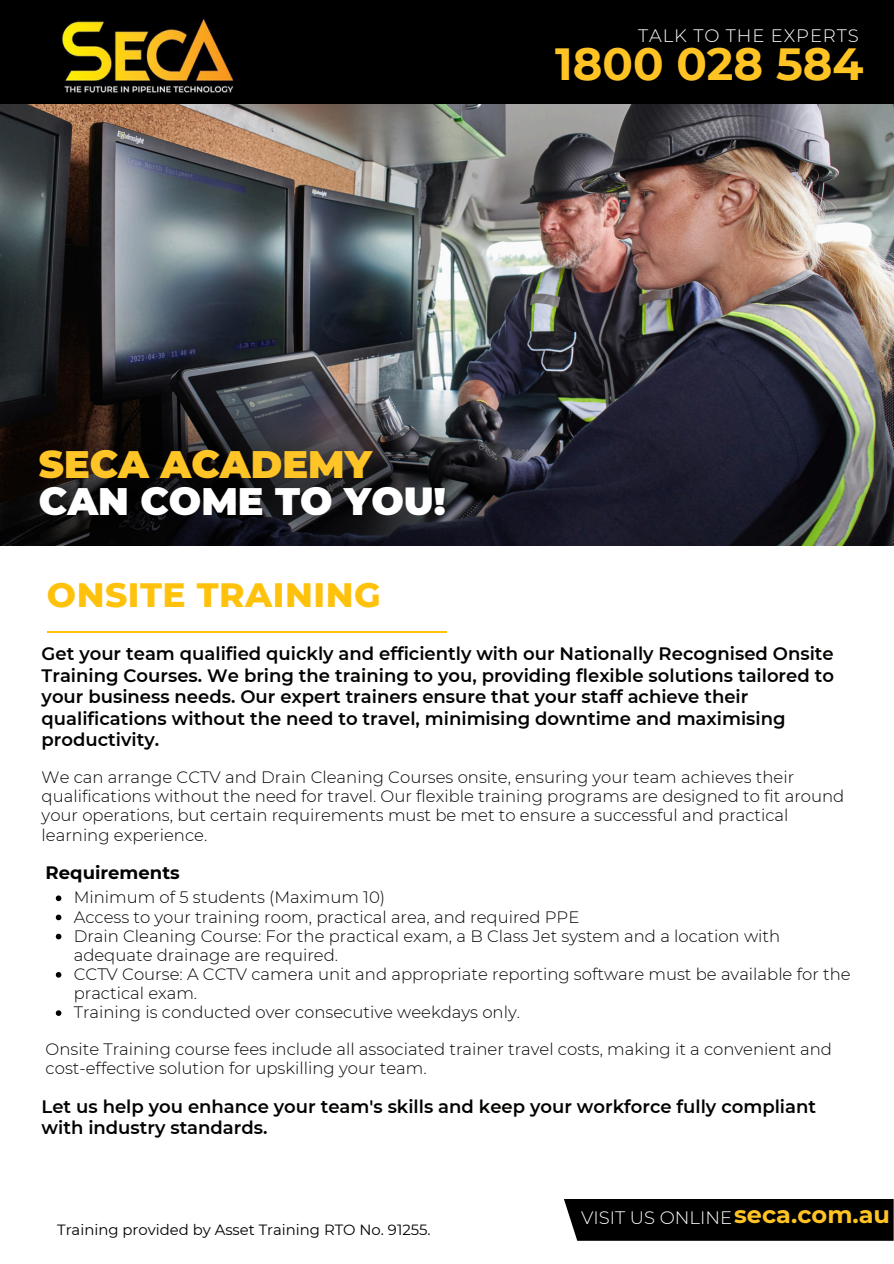
<style>
.page{position:relative;width:894px;height:1264px;background:#fff}
.page>*{position:absolute;margin:0;border:0;box-sizing:border-box;transform-origin:0 0}
.t1{font:700 45px "Montserrat";color:#ffc424}
.t2{font:900 38.25px/37.2px "Montserrat";color:#fff}
.t3{font:800 34.5px "Montserrat";letter-spacing:.015em;color:#ffc20c}
.t4{font:700 24px "Montserrat";color:#ffc424}
.t5{font:600 18px/21.3px "Montserrat";color:#020201}
.t6{font:300 18px "Montserrat";letter-spacing:.05em;color:#fff}
.t7{font:300 18px "Montserrat";color:#fff}
.t8{font:700 18px "Montserrat";color:#020201}
.t9{font:300 16.5px/19.2px "Montserrat";color:#020201}
.t10{font:14.85px "Montserrat";color:#000}
.s1{color:#ffc425}
</style>
<div class="page">
<img style="left:0;top:104px;width:893px;height:441px">
<div style="left:0;top:0;width:893px;height:104px;background:#000"></div>
<img style="left:42px;top:19px;width:214px;height:76px">
<img style="left:0;top:367px;width:686px;height:178px">
<hr style="left:47px;top:631px;width:399px;height:1px;background:#ffc20c">
<img style="left:0;top:369px;width:476px;height:175px">
<div style="left:564px;top:1199px;width:329px;height:41px;background:#000"></div>
<svg style="left:56px;top:895px;width:5px;height:6px"></svg>
<svg style="left:56px;top:914px;width:5px;height:6px"></svg>
<svg style="left:56px;top:933px;width:5px;height:6px"></svg>
<svg style="left:56px;top:972px;width:5px;height:5px"></svg>
<svg style="left:56px;top:1010px;width:5px;height:5px"></svg>
<h4 class="t6" style="left:638px;top:24px;width:222px">TALK TO THE EXPERTS</h4>
<h4 class="t1" style="left:555px;top:36px;width:310px">1800 028 584</h4>
<p class="t2" style="left:39px;top:445px;width:408px"><span class="s1">SECA ACADEMY<br></span>CAN COME TO YOU!</p>
<p class="t3" style="left:47px;top:573px;width:335px">ONSITE TRAINING</p>
<h1 class="t5" style="left:42px;top:643px;width:793px">Get your team qualified quickly and efficiently with our Nationally Recognised Onsite Training Courses. We bring the training to you, providing flexible solutions tailored to your business needs. Our expert trainers ensure that your staff achieve their qualifications without the need to travel, minimising downtime and maximising productivity.</h1>
<h4 class="t9" style="left:42px;top:767px;width:804px">We can arrange CCTV and Drain Cleaning Courses onsite, ensuring your team achieves their qualifications without the need for travel. Our flexible training programs are designed to fit around your operations, but certain requirements must be met to ensure a successful and practical learning experience.</h4>
<h2 class="t8" style="left:46px;top:861px;width:135px">Requirements</h2>
<p class="t9" style="left:74px;top:887px;width:313px">Minimum of 5 students (Maximum 10)</p>
<h5 class="t9" style="left:74px;top:907px;width:507px">Access to your training room, practical area, and required PPE</h5>
<h4 class="t9" style="left:74px;top:926px;width:707px">Drain Cleaning Course: For the practical exam, a B Class Jet system and a location with adequate drainage are required.</h4>
<p class="t9" style="left:74px;top:964px;width:778px">CCTV Course: A CCTV camera unit and appropriate reporting software must be available for the practical exam.</p>
<h3 class="t9" style="left:74px;top:1002px;width:447px">Training is conducted over consecutive weekdays only.</h3>
<p class="t9" style="left:46px;top:1039px;width:787px">Onsite Training course fees include all associated trainer travel costs, making it a convenient and cost-effective solution for upskilling your team.</p>
<p class="t5" style="left:42px;top:1095px;width:775px">Let us help you enhance your team's skills and keep your workforce fully compliant with industry standards.</p>
<h5 class="t10" style="left:57px;top:1220px;width:375px">Training provided by Asset Training RTO No. 91255.</h5>
<p class="t7" style="left:581px;top:1206px;width:152px">VISIT US ONLINE</p>
<h1 class="t4" style="left:734px;top:1200px;width:157px">seca.com.au</h1>
</div>
